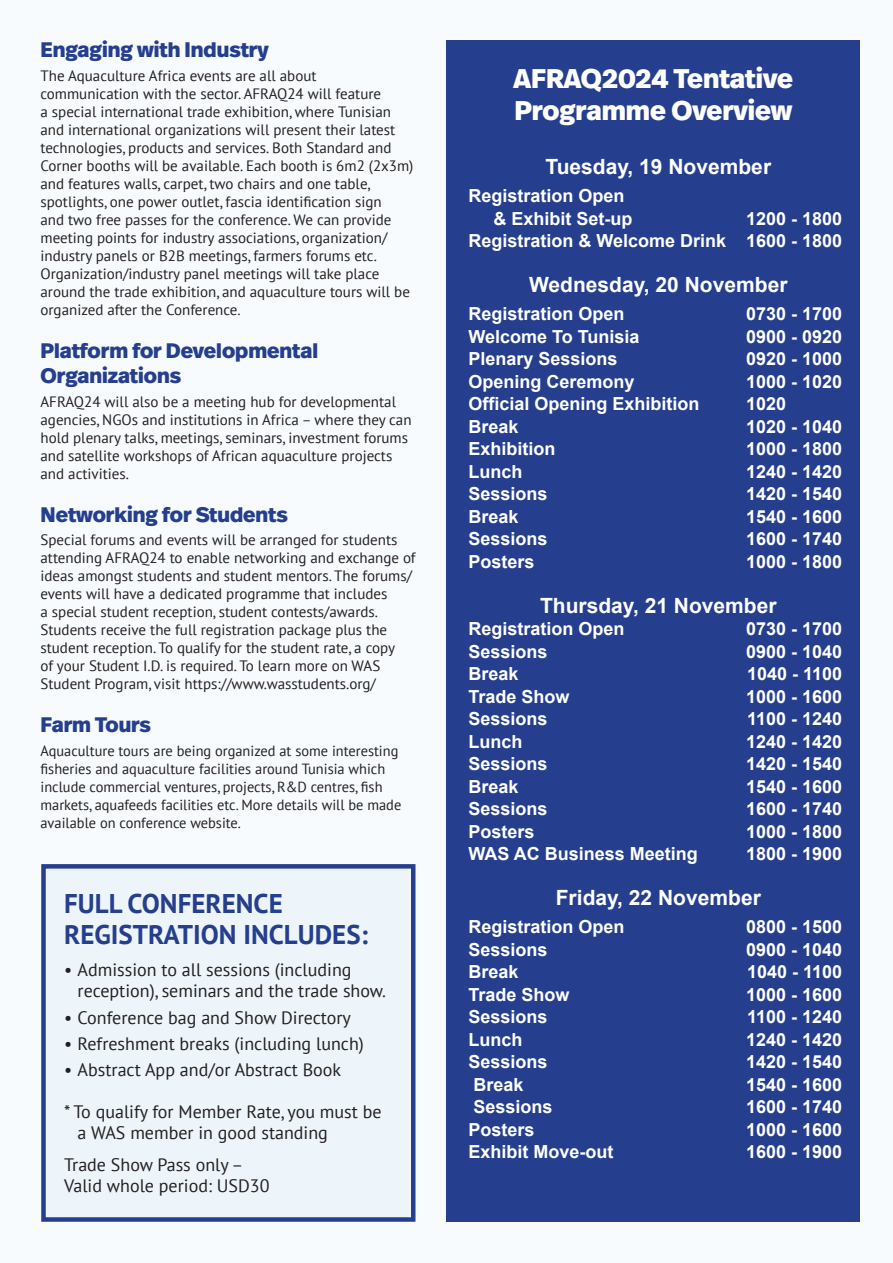
<style>
.page{position:relative;width:893px;height:1263px;background:#f8fbfd}
.page>*{position:absolute;margin:0;border:0;box-sizing:border-box;transform-origin:0 0}
.t1{font:700 27px/31.5px "PT Sans";color:#253f8e}
.t2{font:800 27px/32.4px "Real Head Pro";color:#fff}
.t3{font:800 21px/25.2px "Real Head Pro";color:#253f8e}
.t4{font:700 21px "Arial";color:#fff}
.t5{font:700 18px/22.5px "Arial";color:#fff}
.t6{font:18px/21px "PT Sans";color:#231f20}
.t7{font:15px/18px "PT Sans";color:#231f20}
.t8{font:14.7px/18px "PT Sans";color:#231f20}
</style>
<div class="page">
<div style="left:41px;top:864px;width:374px;height:358px;background:#edf5fb;border:4px solid #253f8e"></div>
<div style="left:446px;top:40px;width:414px;height:1182px;background:#253f8e"></div>
<h2 class="t3" style="left:40px;top:37px;width:230px">Engaging with Industry</h2>
<p class="t7" style="left:40px;top:66px;width:374px">The Aquaculture Africa events are all about communication with the sector. AFRAQ24 will feature<br>a special international trade exhibition, where Tunisian and international organizations will present their latest technologies, products and services. Both Standard and Corner booths will be available. Each booth is 6m2 (2x3m) and features walls, carpet, two chairs and one table, spotlights, one power outlet, fascia identification sign<br>and two free passes for the conference. We can provide meeting points for industry associations, organization/ industry panels or B2B meetings, farmers forums etc.<br>Organization/industry panel meetings will take place around the trade exhibition, and aquaculture tours will be organized after the Conference.</p>
<h2 class="t3" style="left:40px;top:337px;width:279px">Platform for Developmental<br>Organizations</h2>
<p class="t7" style="left:40px;top:392px;width:373px">AFRAQ24 will also be a meeting hub for developmental agencies, NGOs and institutions in Africa – where they can hold plenary talks, meetings, seminars, investment forums and satellite workshops of African aquaculture projects and activities.</p>
<h2 class="t3" style="left:40px;top:501px;width:249px">Networking for Students</h2>
<p class="t7" style="left:40px;top:530px;width:377px">Special forums and events will be arranged for students attending AFRAQ24 to enable networking and exchange of ideas amongst students and student mentors. The forums/ events will have a dedicated programme that includes<br>a special student reception, student contests/awards.<br>Students receive the full registration package plus the student reception. To qualify for the student rate, a copy<br>of your Student I.D. is required. To learn more on WAS Student Program, visit https://www.wasstudents.org/</p>
<h2 class="t3" style="left:40px;top:712px;width:112px">Farm Tours</h2>
<p class="t8" style="left:40px;top:741px;width:362px">Aquaculture tours are being organized at some interesting fisheries and aquaculture facilities around Tunisia which include commercial ventures, projects, R&amp;D centres, fish markets, aquafeeds facilities etc. More details will be made available on conference website.</p>
<h1 class="t1" style="left:64px;top:887px;width:305px">FULL CONFERENCE<br>REGISTRATION INCLUDES:</h1>
<p class="t6" style="left:78px;top:959px;width:310px;text-indent:-14px">• Admission to all sessions (including reception), seminars and the trade show.</p>
<p class="t6" style="left:64px;top:1006px;width:288px">• Conference bag and Show Directory</p>
<p class="t6" style="left:64px;top:1033px;width:301px">• Refreshment breaks (including lunch)</p>
<p class="t6" style="left:64px;top:1059px;width:279px">• Abstract App and/or Abstract Book</p>
<p class="t6" style="left:78px;top:1101px;width:305px;text-indent:-14px">* To qualify for Member Rate, you must be a WAS member in good standing</p>
<p class="t6" style="left:64px;top:1154px;width:207px">Trade Show Pass only –<br>Valid whole period: USD30</p>
<h1 class="t2" style="left:514px;top:61px;width:281px">AFRAQ2024 Tentative<br>Programme Overview</h1>
<h2 class="t4" style="left:545px;top:155px;width:227px">Tuesday, 19 November</h2>
<p class="t5" style="left:494px;top:185px;width:141px;text-indent:-25px">Registration Open &amp; Exhibit Set-up</p>
<p class="t5" style="left:469px;top:207px;width:375px;text-align:right">1200 - 1800<br>Registration &amp; Welcome Drink 1600 - 1800</p>
<h2 class="t4" style="left:529px;top:273px;width:260px">Wednesday, 20 November</h2>
<p class="t5" style="left:469px;top:303px;width:158px">Registration Open</p>
<p class="t5" style="left:746px;top:303px;width:98px">0730 - 1700</p>
<p class="t5" style="left:469px;top:325px;width:173px">Welcome To Tunisia</p>
<p class="t5" style="left:746px;top:325px;width:98px">0900 - 0920</p>
<p class="t5" style="left:469px;top:348px;width:151px">Plenary Sessions</p>
<p class="t5" style="left:746px;top:348px;width:98px">0920 - 1000</p>
<p class="t5" style="left:469px;top:370px;width:168px">Opening Ceremony</p>
<p class="t5" style="left:746px;top:370px;width:98px">1000 - 1020</p>
<p class="t5" style="left:469px;top:393px;width:233px">Official Opening Exhibition</p>
<p class="t5" style="left:746px;top:393px;width:42px">1020</p>
<p class="t5" style="left:469px;top:415px;width:52px">Break</p>
<p class="t5" style="left:746px;top:415px;width:98px">1020 - 1040</p>
<p class="t5" style="left:469px;top:438px;width:89px">Exhibition</p>
<p class="t5" style="left:746px;top:438px;width:98px">1000 - 1800</p>
<p class="t5" style="left:469px;top:460px;width:55px">Lunch</p>
<p class="t5" style="left:746px;top:460px;width:98px">1240 - 1420</p>
<p class="t5" style="left:469px;top:483px;width:81px">Sessions</p>
<p class="t5" style="left:746px;top:483px;width:98px">1420 - 1540</p>
<p class="t5" style="left:469px;top:505px;width:52px">Break</p>
<p class="t5" style="left:746px;top:505px;width:98px">1540 - 1600</p>
<p class="t5" style="left:469px;top:528px;width:81px">Sessions</p>
<p class="t5" style="left:746px;top:528px;width:98px">1600 - 1740</p>
<p class="t5" style="left:469px;top:550px;width:68px">Posters</p>
<p class="t5" style="left:746px;top:550px;width:98px">1000 - 1800</p>
<h2 class="t4" style="left:540px;top:593px;width:238px">Thursday, 21 November</h2>
<p class="t5" style="left:469px;top:618px;width:158px">Registration Open</p>
<p class="t5" style="left:746px;top:618px;width:98px">0730 - 1700</p>
<p class="t5" style="left:469px;top:640px;width:81px">Sessions</p>
<p class="t5" style="left:746px;top:640px;width:98px">0900 - 1040</p>
<p class="t5" style="left:469px;top:663px;width:52px">Break</p>
<p class="t5" style="left:747px;top:663px;width:97px">1040 - 1100</p>
<p class="t5" style="left:469px;top:685px;width:103px">Trade Show</p>
<p class="t5" style="left:746px;top:685px;width:98px">1000 - 1600</p>
<p class="t5" style="left:469px;top:708px;width:81px">Sessions</p>
<p class="t5" style="left:747px;top:708px;width:97px">1100 - 1240</p>
<p class="t5" style="left:469px;top:730px;width:55px">Lunch</p>
<p class="t5" style="left:746px;top:730px;width:98px">1240 - 1420</p>
<p class="t5" style="left:469px;top:753px;width:81px">Sessions</p>
<p class="t5" style="left:746px;top:753px;width:98px">1420 - 1540</p>
<p class="t5" style="left:469px;top:775px;width:52px">Break</p>
<p class="t5" style="left:746px;top:775px;width:98px">1540 - 1600</p>
<p class="t5" style="left:469px;top:798px;width:81px">Sessions</p>
<p class="t5" style="left:746px;top:798px;width:98px">1600 - 1740</p>
<p class="t5" style="left:469px;top:820px;width:68px">Posters</p>
<p class="t5" style="left:746px;top:820px;width:98px">1000 - 1800</p>
<p class="t5" style="left:469px;top:843px;width:231px">WAS AC Business Meeting</p>
<p class="t5" style="left:746px;top:843px;width:98px">1800 - 1900</p>
<h2 class="t4" style="left:556px;top:886px;width:207px">Friday, 22 November</h2>
<p class="t5" style="left:469px;top:915px;width:158px">Registration Open</p>
<p class="t5" style="left:746px;top:915px;width:98px">0800 - 1500</p>
<p class="t5" style="left:469px;top:938px;width:81px">Sessions</p>
<p class="t5" style="left:746px;top:938px;width:98px">0900 - 1040</p>
<p class="t5" style="left:469px;top:960px;width:52px">Break</p>
<p class="t5" style="left:747px;top:960px;width:97px">1040 - 1100</p>
<p class="t5" style="left:469px;top:983px;width:103px">Trade Show</p>
<p class="t5" style="left:746px;top:983px;width:98px">1000 - 1600</p>
<p class="t5" style="left:469px;top:1005px;width:81px">Sessions</p>
<p class="t5" style="left:747px;top:1005px;width:97px">1100 - 1240</p>
<p class="t5" style="left:469px;top:1028px;width:55px">Lunch</p>
<p class="t5" style="left:746px;top:1028px;width:98px">1240 - 1420</p>
<p class="t5" style="left:469px;top:1050px;width:81px">Sessions</p>
<p class="t5" style="left:746px;top:1050px;width:98px">1420 - 1540</p>
<p class="t5" style="left:474px;top:1073px;width:52px">Break</p>
<p class="t5" style="left:746px;top:1073px;width:98px">1540 - 1600</p>
<p class="t5" style="left:474px;top:1095px;width:81px">Sessions</p>
<p class="t5" style="left:746px;top:1095px;width:98px">1600 - 1740</p>
<p class="t5" style="left:469px;top:1118px;width:68px">Posters</p>
<p class="t5" style="left:746px;top:1118px;width:98px">1000 - 1600</p>
<p class="t5" style="left:469px;top:1140px;width:147px">Exhibit Move-out</p>
<p class="t5" style="left:746px;top:1140px;width:98px">1600 - 1900</p>
</div>
